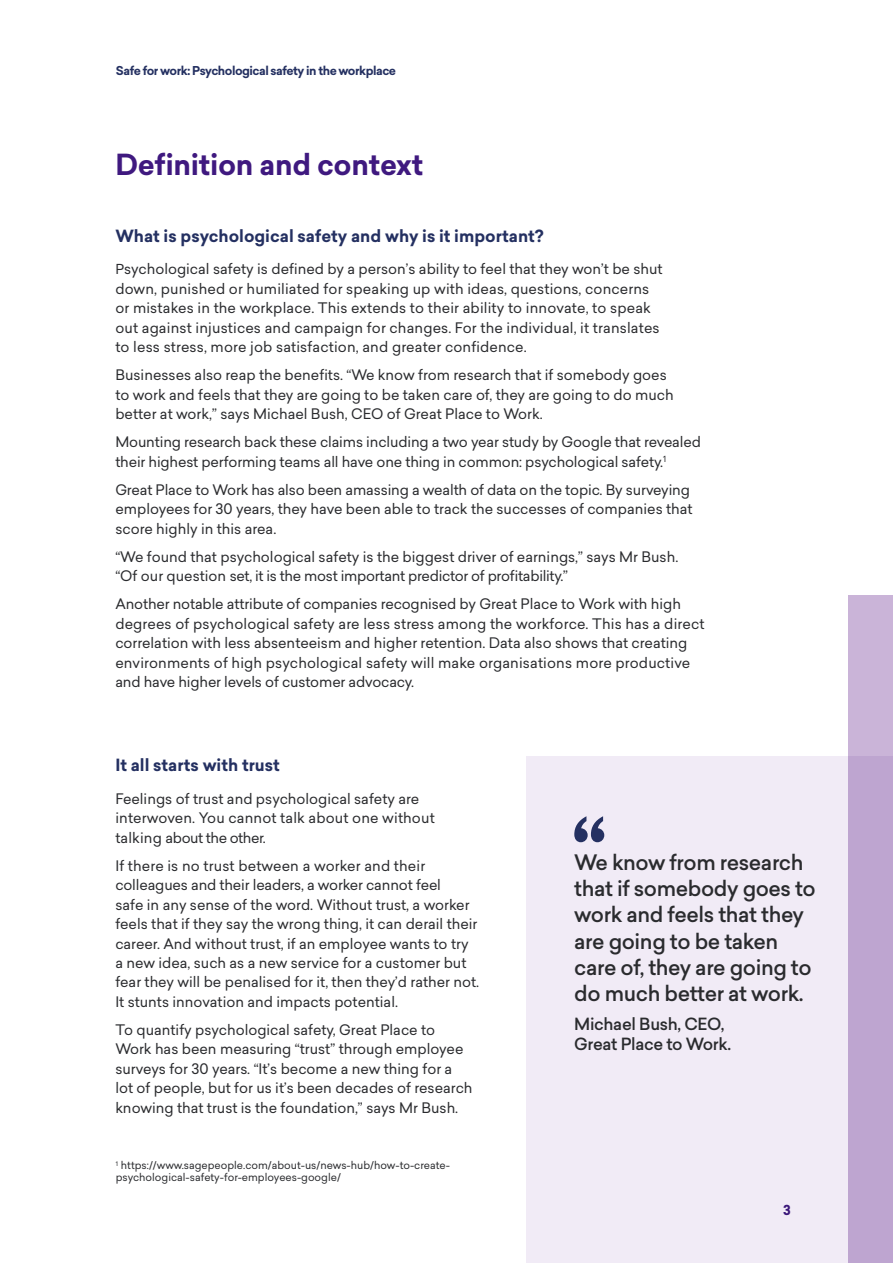
<style>
.page{position:relative;width:893px;height:1263px;background:#fff}
.page>*{position:absolute;margin:0;border:0;box-sizing:border-box;transform-origin:0 0}
.t1{font:700 79.5px "Sailec";color:#243061}
.t2{font:700 28.5px "Sailec";letter-spacing:-.01em;color:#3f197f}
.t3{font:500 20.85px/26.1px "Sailec";letter-spacing:-.02em;color:#2a2b2e}
.t4{font:700 16.5px "Sailec";color:#243061}
.t5{font:500 16.5px/19.5px "Sailec";letter-spacing:-.02em;color:#2a2b2e}
.t6{font:14.25px/19.5px "Sailec";color:#2a2b2e}
.t7{font:700 13.5px "Sailec";color:#3f197f}
.t8{font:700 12px "Sailec";letter-spacing:-.04em;color:#243061}
.t9{font:10.5px/12px "Sailec";color:#2a2b2e}
.s1{font-size:13.5px}
</style>
<div class="page">
<div style="left:527px;top:756px;width:366px;height:507px;background:#f1ebf6"></div>
<div style="left:849px;top:595px;width:44px;height:668px;background:linear-gradient(to right,#c1a9d2,#c1a9d2)"></div>
<p class="t8" style="left:116px;top:66px;width:282px">Safe for work: Psychological safety in the workplace</p>
<h2 class="t2" style="left:115px;top:153px;width:309px">Definition and context</h2>
<p class="t4" style="left:115px;top:229px;width:430px">What is psychological safety and why is it important?</p>
<p class="t6" style="left:115px;top:261px;width:549px"><span class="s1">P</span>sychological safety is defined by a person’s ability to feel that they won’t be shut down, punished or humiliated for speaking up with ideas, questions, concerns or mistakes in the workplace. This extends to their ability to innovate, to speak out against injustices and campaign for changes. For the individual, it translates to less stress, more job satisfaction, and greater confidence.</p>
<p class="t6" style="left:115px;top:367px;width:560px">Businesses also reap the benefits. “We know from research that if somebody goes to work and feels that they are going to be taken care of, they are going to do much better at work,” says Michael Bush, CEO of Great Place to Work.</p>
<p class="t6" style="left:115px;top:434px;width:587px">Mounting research back these claims including a two year study by Google that revealed their highest performing teams all have one thing in common: psychological safety.<sup>1</sup></p>
<p class="t6" style="left:115px;top:481px;width:579px">Great Place to Work has also been amassing a wealth of data on the topic. By surveying employees for 30 years, they have been able to track the successes of companies that score highly in this area.</p>
<p class="t6" style="left:115px;top:548px;width:564px">“We found that psychological safety is the biggest driver of earnings,” says Mr Bush. “Of our question set, it is the most important predictor of profitability.”</p>
<p class="t6" style="left:115px;top:596px;width:591px">Another notable attribute of companies recognised by Great Place to Work with high degrees of psychological safety are less stress among the workforce. This has a direct correlation with less absenteeism and higher retention. Data also shows that creating environments of high psychological safety will make organisations more productive and have higher levels of customer advocacy.</p>
<p class="t4" style="left:115px;top:758px;width:166px">It all starts with trust</p>
<p class="t6" style="left:115px;top:790px;width:321px">Feelings of trust and psychological safety are interwoven. You cannot talk about one without talking about the other.</p>
<p class="t6" style="left:115px;top:857px;width:365px">If there is no trust between a worker and their colleagues and their leaders, a worker cannot feel<br>safe in any sense of the word. Without trust, a worker feels that if they say the wrong thing, it can derail their career. And without trust, if an employee wants to try a new idea, such as a new service for a customer but fear they will be penalised for it, then they’d rather not.<br>It stunts innovation and impacts potential.</p>
<p class="t6" style="left:115px;top:1021px;width:359px">To quantify psychological safety, Great Place to Work has been measuring “trust” through employee surveys for 30 years. “It’s become a new thing for a lot of people, but for us it’s been decades of research knowing that trust is the foundation,” says Mr Bush.</p>
<p class="t9" style="left:116px;top:1160px;width:336px"><sup>1</sup> https://www.sagepeople.com/about-us/news-hub/how-to-create&shy;psychological-safety-for-employees-google/</p>
<h1 class="t1" style="left:571px;top:816px;width:36px">“</h1>
<h3 class="t3" style="left:574px;top:852px;width:243px">We know from research that if somebody goes to work and feels that they are going to be taken care of, they are going to do much better at work.</h3>
<p class="t5" style="left:574px;top:1016px;width:158px">Michael Bush, CEO,<br>Great Place to Work.</p>
<p class="t7" style="left:783px;top:1204px;width:9px">3</p>
</div>
